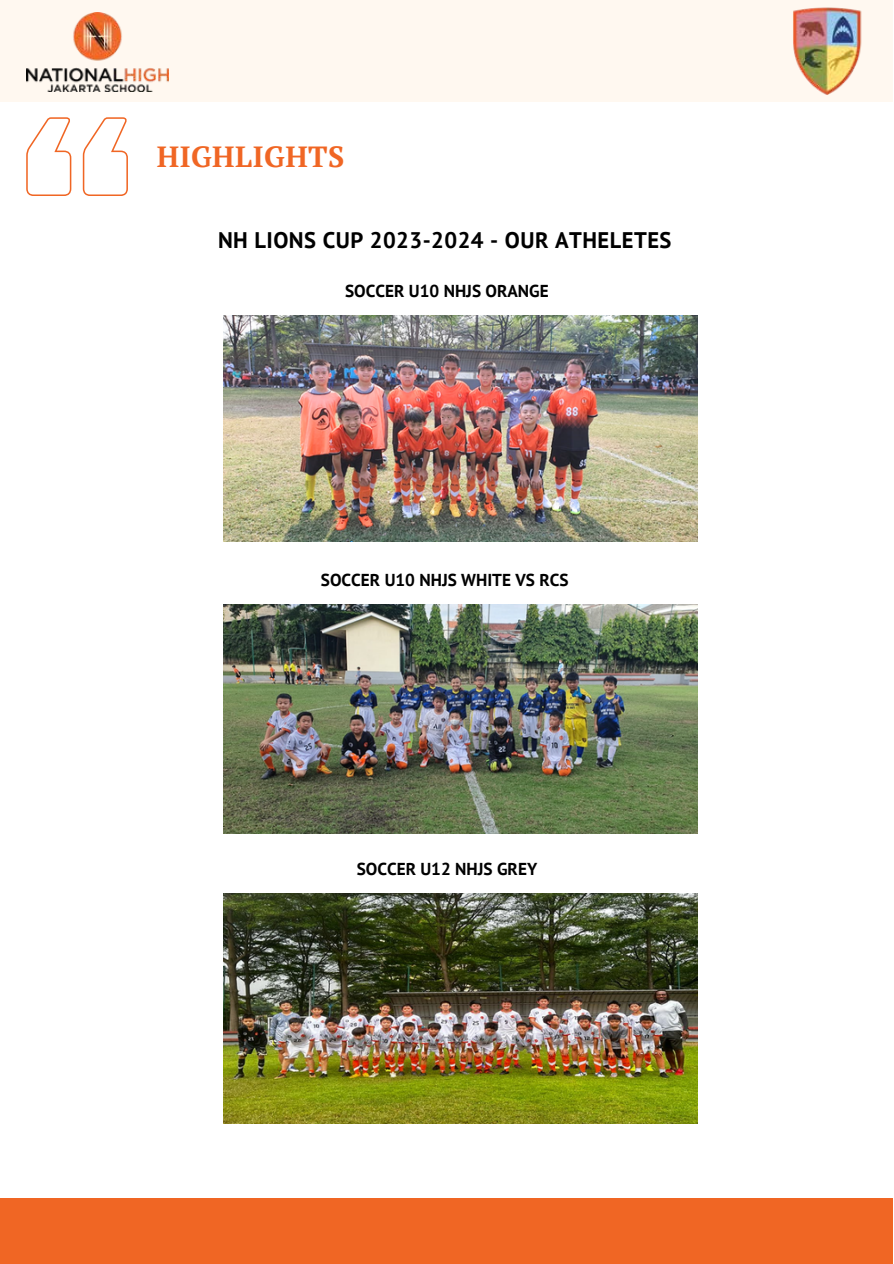
<style>
.page{position:relative;width:894px;height:1264px;background:#fff}
.page>*{position:absolute;margin:0;border:0;box-sizing:border-box;transform-origin:0 0}
.t1{font:700 29.1px "PT Serif";letter-spacing:.02em;color:#f06624}
.t2{font:700 22.5px "PT Sans";letter-spacing:.02em;color:#000}
.t3{font:700 17.25px "PT Sans";color:#000}
</style>
<div class="page">
<div style="left:0;top:1197px;width:892px;height:66px;background:#f06624"></div>
<div style="left:1px;top:0;width:891px;height:102px;background:#fff8f0"></div>
<img style="left:26px;top:12px;width:142px;height:79px">
<img style="left:793px;top:7px;width:69px;height:88px">
<svg style="left:26px;top:117px;width:102px;height:79px"></svg>
<img style="left:224px;top:604px;width:473px;height:229px">
<img style="left:224px;top:315px;width:473px;height:226px">
<img style="left:224px;top:893px;width:473px;height:230px">
<p class="t1" style="left:157px;top:136px;width:189px">HIGHLIGHTS</p>
<p class="t2" style="left:218px;top:225px;width:455px">NH LIONS CUP 2023-2024 - OUR ATHELETES</p>
<p class="t3" style="left:345px;top:279px;width:205px">SOCCER U10 NHJS ORANGE</p>
<p class="t3" style="left:321px;top:568px;width:249px">SOCCER U10 NHJS WHITE VS RCS</p>
<p class="t3" style="left:356px;top:857px;width:182px">SOCCER U12 NHJS GREY</p>
</div>
